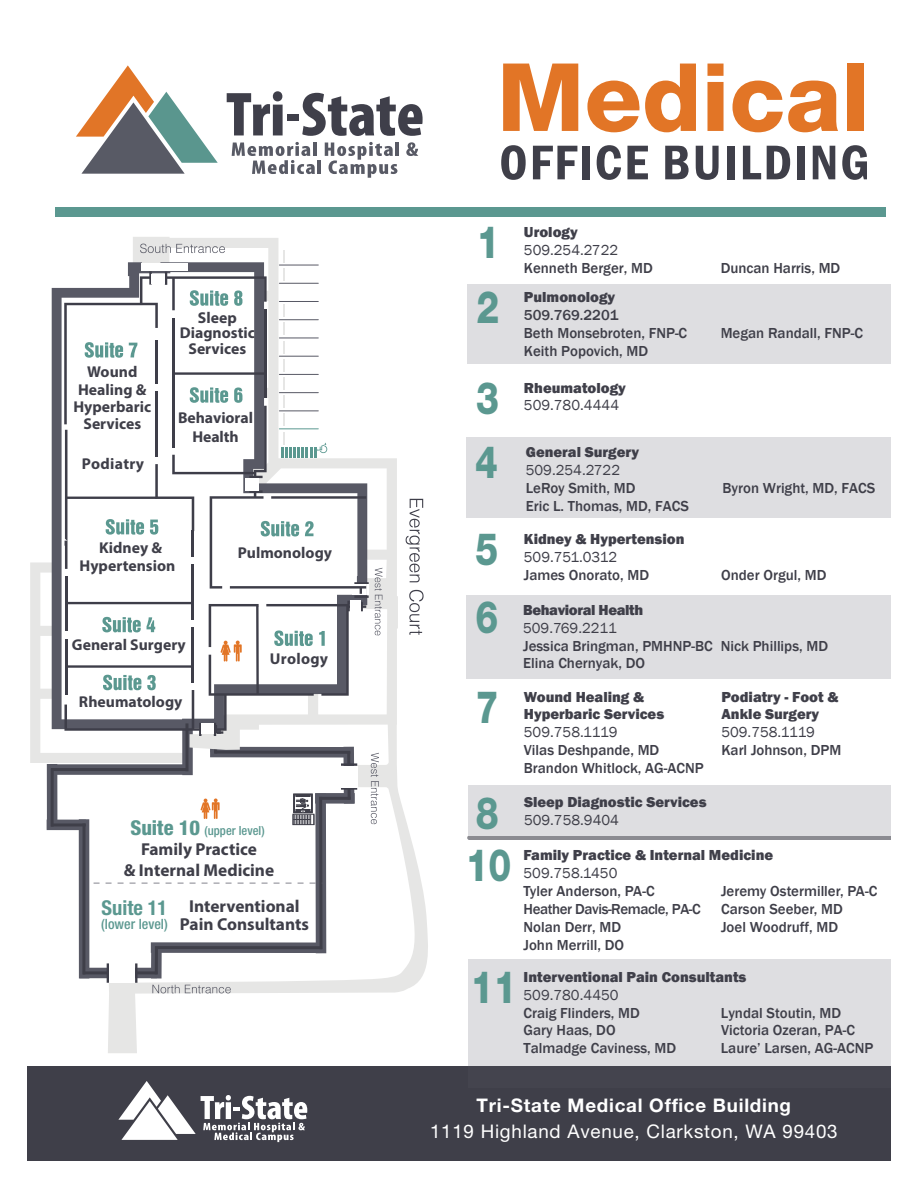
<style>
.page{position:relative;width:918px;height:1188px;background:#fff}
.page>*{position:absolute;margin:0;border:0;box-sizing:border-box;transform-origin:0 0}
.t1{font:800 94.35px "Helvetica Neue LT Std";color:#e27526}
.t2{font:600 condensed 50.55px "Franklin Gothic";letter-spacing:.04em;color:#3f3f49}
.t3{font:800 44.7px "Helvetica Neue LT Std";color:#5b9890;scale:.81 1}
.t4{font:700 condensed 20.4px "Helvetica Neue LT Std";color:#5b9890}
.t5{font:18.75px "Helvetica Neue LT Std";letter-spacing:.04em;color:#fff}
.t6{font:700 18.75px "Helvetica Neue LT Std";letter-spacing:.04em;color:#fff}
.t7{font:700 17.25px/20.7px "Myriad Pro";color:#3f3f49;text-align:center}
.t8{font:700 15.75px/17.2px "Myriad Pro";color:#3f3f49;text-align:center}
.t9{font:700 15.75px "Myriad Pro";letter-spacing:.02em;color:#3f3f49}
.t10{font:500 14.85px/17.9px "Franklin Gothic";color:#3f3f49}
.t11{font:800 14.85px "Franklin Gothic";color:#3f3f49}
.t12{font:14.85px "Franklin Gothic";color:#3f3f49}
.t13{font:500 14.85px "Franklin Gothic";letter-spacing:-.025em;color:#3f3f49}
.t14{font:800 14.85px "Franklin Gothic";letter-spacing:-.025em;color:#3f3f49}
.t15{font:500 condensed 14.1px "Helvetica Neue LT Std";color:#5b9890}
.t16{font:500 condensed 12.6px "Helvetica Neue LT Std";color:#5b9890}
.s1{font-weight:800;font-size:20.4px}
</style>
<div class="page">
<svg style="left:108px;top:764px;width:320px;height:289px"></svg>
<svg style="left:30px;top:237px;width:368px;height:527px"></svg>
<svg style="left:52px;top:262px;width:315px;height:467px;fill:#585965"></svg>
<div style="left:315px;top:794px;width:11px;height:159px;background:#585965"></div>
<div style="left:151px;top:942px;width:171px;height:11px;background:#585965"></div>
<div style="left:79px;top:819px;width:10px;height:159px;background:#585965"></div>
<div style="left:80px;top:968px;width:77px;height:10px;background:#585965"></div>
<div style="left:151px;top:943px;width:11px;height:35px;background:#585965"></div>
<svg style="left:47px;top:820px;width:35px;height:10px"></svg>
<div style="left:47px;top:764px;width:10px;height:65px;background:#585965"></div>
<div style="left:48px;top:764px;width:136px;height:11px;background:#585965"></div>
<hr style="left:319px;top:797px;width:4px;height:152px;background:#3f3f49">
<hr style="left:155px;top:946px;width:167px;height:3px;background:#3f3f49">
<hr style="left:82px;top:824px;width:4px;height:151px;background:#464651">
<hr style="left:83px;top:971px;width:74px;height:3px;background:#3f3f49">
<hr style="left:155px;top:947px;width:3px;height:27px;background:#3f3f49">
<hr style="left:51px;top:823px;width:35px;height:3px;background:#3f3f49">
<hr style="left:51px;top:768px;width:3px;height:59px;background:#3f3f49">
<hr style="left:51px;top:768px;width:137px;height:3px;background:#3f3f49">
<hr style="left:135px;top:963px;width:2px;height:20px;background:#3e3e49">
<hr style="left:107px;top:963px;width:2px;height:20px;background:#3e3e49">
<div style="left:109px;top:963px;width:26px;height:20px;background:#fff"></div>
<svg style="left:283px;top:250px;width:2px;height:12px"></svg>
<hr style="left:279px;top:265px;width:39px;height:1px;background:#585965">
<div style="left:141px;top:263px;width:47px;height:8px;background:#fff"></div>
<div style="left:56px;top:207px;width:830px;height:9px;background:#5b9890"></div>
<svg style="left:406px;top:499px;width:17px;height:83px"></svg>
<svg style="left:409px;top:590px;width:15px;height:45px"></svg>
<svg style="left:152px;top:985px;width:79px;height:8px"></svg>
<svg style="left:140px;top:244px;width:85px;height:9px"></svg>
<svg style="left:64px;top:268px;width:318px;height:557px"></svg>
<div style="left:350px;top:600px;width:10px;height:12px;background:#fff"></div>
<svg style="left:94px;top:883px;width:229px;height:1px"></svg>
<div style="left:27px;top:1066px;width:864px;height:95px;background:#3f3f49"></div>
<svg style="left:227px;top:91px;width:56px;height:44px"></svg>
<div style="left:287px;top:114px;width:12px;height:7px;background:#3f3f4a"></div>
<svg style="left:302px;top:93px;width:121px;height:43px"></svg>
<svg style="left:76px;top:65px;width:142px;height:109px"></svg>
<hr style="left:313px;top:142px;width:4px;height:14px;background:#585a65">
<hr style="left:396px;top:142px;width:3px;height:14px;background:#585a65">
<svg style="left:406px;top:142px;width:12px;height:14px"></svg>
<svg style="left:232px;top:142px;width:83px;height:32px"></svg>
<hr style="left:318px;top:160px;width:3px;height:14px;background:#585a65">
<svg style="left:325px;top:142px;width:72px;height:36px"></svg>
<svg style="left:118px;top:1081px;width:189px;height:61px"></svg>
<div style="left:467px;top:284px;width:424px;height:79px;background:#dedee1"></div>
<div style="left:468px;top:785px;width:423px;height:51px;background:#dedee1"></div>
<hr style="left:470px;top:836px;width:421px;height:3px;background:#3f3f49">
<div style="left:466px;top:437px;width:425px;height:80px;background:#dedee1"></div>
<div style="left:466px;top:595px;width:425px;height:83px;background:#dedee1"></div>
<div style="left:468px;top:960px;width:423px;height:106px;background:#dedee1"></div>
<p class="t8" style="left:73px;top:363px;width:79px">Wound<br>Healing &amp;<br>Hyperbaric<br>Services</p>
<p class="t9" style="left:82px;top:454px;width:64px">Podiatry</p>
<p class="t8" style="left:180px;top:309px;width:77px;line-height:15.8px">Sleep<br>Diagnostic<br>Services</p>
<p class="t8" style="left:178px;top:408px;width:77px;line-height:18.9px">Behavioral<br>Health</p>
<p class="t8" style="left:80px;top:539px;width:97px">Kidney &amp;<br>Hypertension</p>
<p class="t8" style="left:238px;top:544px;width:96px">Pulmonology</p>
<p class="t8" style="left:72px;top:636px;width:115px">General Surgery</p>
<p class="t8" style="left:79px;top:693px;width:105px">Rheumatology</p>
<p class="t9" style="left:270px;top:648px;width:60px">Urology</p>
<p class="t16" style="left:130px;top:823px;width:136px"><span class="s1">Suite 10</span> (upper level)</p>
<p class="t7" style="left:124px;top:838px;width:152px">Family Practice<br>&amp; Internal Medicine</p>
<p class="t7" style="left:180px;top:897px;width:131px;line-height:17.5px">Interventional<br>Pain Consultants</p>
<h3 class="t4" style="left:102px;top:895px;width:67px">Suite 11</h3>
<p class="t15" style="left:101px;top:916px;width:68px">(lower level)</p>
<h1 class="t1" style="left:497px;top:41px;width:374px">Medical</h1>
<h2 class="t2" style="left:499px;top:129px;width:372px">OFFICE BUILDING</h2>
<h3 class="t3" style="left:477px;top:216px;width:30px">1</h3>
<p class="t11" style="left:524px;top:223px;width:55px">Urology</p>
<p class="t12" style="left:524px;top:241px;width:96px">509.254.2722</p>
<p class="t10" style="left:524px;top:259px;width:130px">Kenneth Berger, MD</p>
<p class="t10" style="left:721px;top:259px;width:121px">Duncan Harris, MD</p>
<h3 class="t3" style="left:477px;top:281px;width:30px">2</h3>
<p class="t11" style="left:524px;top:288px;width:93px">Pulmonology</p>
<p class="t10" style="left:524px;top:307px;width:165px">509.769.2201<br>Beth Monsebroten, FNP-C</p>
<p class="t10" style="left:524px;top:342px;width:126px">Keith Popovich, MD</p>
<h3 class="t3" style="left:476px;top:372px;width:30px">3</h3>
<p class="t11" style="left:524px;top:378px;width:103px">Rheumatology</p>
<p class="t12" style="left:524px;top:396px;width:97px">509.780.4444</p>
<p class="t10" style="left:721px;top:324px;width:144px">Megan Randall, FNP-C</p>
<h3 class="t3" style="left:475px;top:436px;width:30px">4</h3>
<p class="t11" style="left:526px;top:443px;width:115px">General Surgery</p>
<p class="t12" style="left:526px;top:461px;width:96px">509.254.2722</p>
<p class="t10" style="left:526px;top:479px;width:111px">LeRoy Smith, MD</p>
<p class="t10" style="left:723px;top:479px;width:154px">Byron Wright, MD, FACS</p>
<p class="t10" style="left:526px;top:497px;width:165px">Eric L. Thomas, MD, FACS</p>
<h3 class="t3" style="left:475px;top:522px;width:30px">5</h3>
<p class="t11" style="left:524px;top:530px;width:162px">Kidney &amp; Hypertension</p>
<p class="t12" style="left:524px;top:548px;width:95px">509.751.0312</p>
<p class="t10" style="left:524px;top:566px;width:127px">James Onorato, MD</p>
<p class="t10" style="left:721px;top:566px;width:107px">Onder Orgul, MD</p>
<h3 class="t3" style="left:475px;top:590px;width:30px">6</h3>
<p class="t14" style="left:523px;top:600px;width:122px">Behavioral Health</p>
<p class="t12" style="left:523px;top:619px;width:95px">509.769.2211</p>
<p class="t10" style="left:523px;top:637px;width:307px">Jessica Bringman, PMHNP-BC Nick Phillips, MD<br>Elina Chernyak, DO</p>
<h3 class="t3" style="left:476px;top:680px;width:30px">7</h3>
<p class="t11" style="left:524px;top:687px;width:122px">Wound Healing &amp;</p>
<p class="t11" style="left:721px;top:687px;width:119px">Podiatry - Foot &amp;</p>
<p class="t11" style="left:524px;top:705px;width:142px">Hyperbaric Services</p>
<p class="t11" style="left:721px;top:705px;width:99px">Ankle Surgery</p>
<p class="t12" style="left:524px;top:723px;width:95px">509.758.1119</p>
<p class="t12" style="left:721px;top:723px;width:95px">509.758.1119</p>
<p class="t10" style="left:524px;top:742px;width:137px">Vilas Deshpande, MD</p>
<p class="t10" style="left:721px;top:742px;width:121px">Karl Johnson, DPM</p>
<p class="t10" style="left:524px;top:759px;width:181px">Brandon Whitlock, AG-ACNP</p>
<h3 class="t3" style="left:476px;top:786px;width:30px">8</h3>
<p class="t11" style="left:524px;top:793px;width:184px">Sleep Diagnostic Services</p>
<p class="t12" style="left:524px;top:811px;width:96px">509.758.9404</p>
<h3 class="t3" style="left:466px;top:838px;width:58px">10</h3>
<p class="t11" style="left:524px;top:845px;width:251px">Family Practice &amp; Internal Medicine</p>
<p class="t12" style="left:524px;top:864px;width:95px">509.758.1450</p>
<p class="t10" style="left:524px;top:882px;width:133px">Tyler Anderson, PA-C</p>
<p class="t10" style="left:721px;top:882px;width:158px">Jeremy Ostermiller, PA-C</p>
<p class="t13" style="left:524px;top:900px;width:179px">Heather Davis-Remacle, PA-C</p>
<p class="t10" style="left:721px;top:900px;width:123px">Carson Seeber, MD</p>
<p class="t10" style="left:524px;top:918px;width:99px">Nolan Derr, MD</p>
<p class="t10" style="left:721px;top:918px;width:119px">Joel Woodruff, MD</p>
<p class="t10" style="left:524px;top:936px;width:102px">John Merrill, DO</p>
<h3 class="t3" style="left:471px;top:961px;width:58px">11</h3>
<p class="t11" style="left:524px;top:967px;width:224px">Interventional Pain Consultants</p>
<p class="t12" style="left:524px;top:985px;width:97px">509.780.4450</p>
<p class="t10" style="left:524px;top:1004px;width:118px">Craig Flinders, MD</p>
<p class="t10" style="left:721px;top:1004px;width:122px">Lyndal Stoutin, MD</p>
<p class="t10" style="left:524px;top:1022px;width:94px">Gary Haas, DO</p>
<p class="t10" style="left:721px;top:1022px;width:136px">Victoria Ozeran, PA-C</p>
<p class="t10" style="left:524px;top:1040px;width:154px">Talmadge Caviness, MD</p>
<p class="t10" style="left:721px;top:1040px;width:154px">Laure’ Larsen, AG-ACNP</p>
<p class="t6" style="left:477px;top:1094px;width:316px">Tri-State Medical Office Building</p>
<p class="t5" style="left:430px;top:1120px;width:409px">1119 Highland Avenue, Clarkston, WA 99403</p>
</div>
